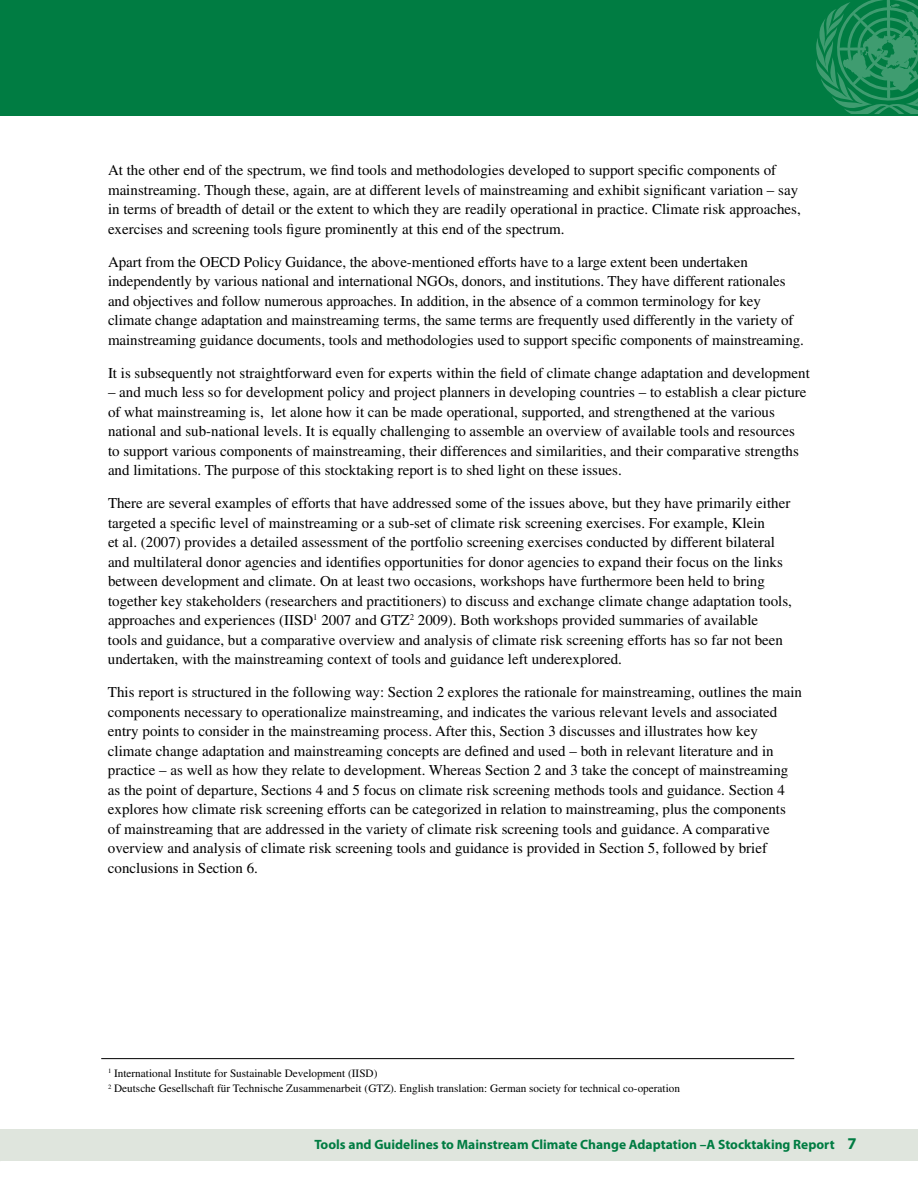
<style>
.page{position:relative;width:918px;height:1188px;background:#fff}
.page>*{position:absolute;margin:0;border:0;box-sizing:border-box;transform-origin:0 0}
.t1{font:15px/19.5px "Times";color:#000}
.t2{font:700 13.5px "Myriad Pro";color:#007c42}
.t3{font:11.25px/15.6px "Times";color:#000}
.s1{font-size:16.5px}
</style>
<div class="page">
<div style="left:0;top:1130px;width:918px;height:31px;background:#dfe5dd"></div>
<div style="left:0;top:0;width:918px;height:115px;background:#007c42"></div>
<svg style="left:816px;top:0;width:102px;height:114px"></svg>
<hr style="left:101px;top:1058px;width:693px;height:1px;background:#000">
<p class="t1" style="left:108px;top:160px;width:694px">At the other end of the spectrum, we find tools and methodologies developed to support specific components of mainstreaming. Though these, again, are at different levels of mainstreaming and exhibit significant variation – say in terms of breadth of detail or the extent to which they are readily operational in practice. Climate risk approaches, exercises and screening tools figure prominently at this end of the spectrum.</p>
<p class="t1" style="left:108px;top:252px;width:697px">Apart from the OECD Policy Guidance, the above-mentioned efforts have to a large extent been undertaken independently by various national and international NGOs, donors, and institutions. They have different rationales and objectives and follow numerous approaches. In addition, in the absence of a common terminology for key climate change adaptation and mainstreaming terms, the same terms are frequently used differently in the variety of mainstreaming guidance documents, tools and methodologies used to support specific components of mainstreaming.</p>
<p class="t1" style="left:108px;top:363px;width:703px">It is subsequently not straightforward even for experts within the field of climate change adaptation and development</p>
<p class="t1" style="left:108px;top:382px;width:700px">– and much less so for development policy and project planners in developing countries – to establish a clear picture of what mainstreaming is, let alone how it can be made operational, supported, and strengthened at the various national and sub-national levels. It is equally challenging to assemble an overview of available tools and resources to support various components of mainstreaming, their differences and similarities, and their comparative strengths and limitations. The purpose of this stocktaking report is to shed light on these issues.</p>
<p class="t1" style="left:108px;top:493px;width:686px">There are several examples of efforts that have addressed some of the issues above, but they have primarily either targeted a specific level of mainstreaming or a sub-set of climate risk screening exercises. For example, Klein<br>et al. (2007) provides a detailed assessment of the portfolio screening exercises conducted by different bilateral and multilateral donor agencies and identifies opportunities for donor agencies to expand their focus on the links between development and climate. On at least two occasions, workshops have furthermore been held to bring together key stakeholders (researchers and practitioners) to discuss and exchange climate change adaptation tools, approaches and experiences (IISD<sup>1</sup> 2007 and GTZ<sup>2</sup> 2009). Both workshops provided summaries of available<br>tools and guidance, but a comparative overview and analysis of climate risk screening efforts has so far not been undertaken, with the mainstreaming context of tools and guidance left underexplored.</p>
<p class="t1" style="left:108px;top:682px;width:696px">This report is structured in the following way: Section 2 explores the rationale for mainstreaming, outlines the main components necessary to operationalize mainstreaming, and indicates the various relevant levels and associated entry points to consider in the mainstreaming process. After this, Section 3 discusses and illustrates how key climate change adaptation and mainstreaming concepts are defined and used – both in relevant literature and in practice – as well as how they relate to development. Whereas Section 2 and 3 take the concept of mainstreaming as the point of departure, Sections 4 and 5 focus on climate risk screening methods tools and guidance. Section 4 explores how climate risk screening efforts can be categorized in relation to mainstreaming, plus the components of mainstreaming that are addressed in the variety of climate risk screening tools and guidance. A comparative overview and analysis of climate risk screening tools and guidance is provided in Section 5, followed by brief conclusions in Section 6.</p>
<p class="t3" style="left:108px;top:1065px;width:574px"><sup>1</sup> International Institute for Sustainable Development (IISD)<br><sup>2</sup> Deutsche Gesellschaft für Technische Zusammenarbeit (GTZ). English translation: German society for technical co-operation</p>
<p class="t2" style="left:314px;top:1136px;width:544px">Tools and Guidelines to Mainstream Climate Change Adaptation –A Stocktaking Report <span class="s1">7</span></p>
</div>
